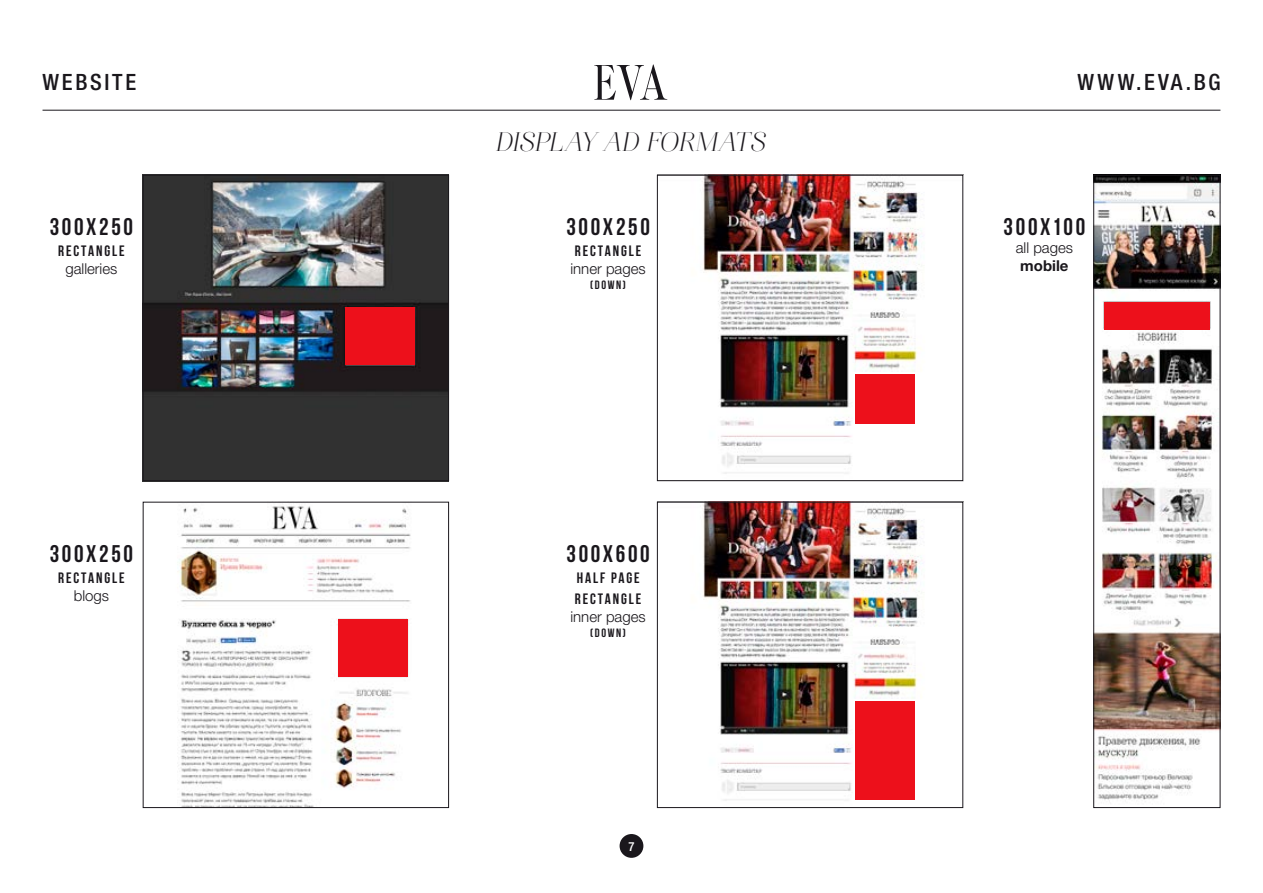
<style>
.page{position:relative;width:1263px;height:893px;background:#fff}
.page>*{position:absolute;margin:0;border:0;box-sizing:border-box;transform-origin:0 0}
.t1{font:27px "Aire Bold Italic Pro";letter-spacing:.015em;color:#1a171c}
.t2{font:700 24px "Bebas Neue";letter-spacing:.115em;color:#1a171c}
.t3{font:500 condensed 22.5px "Helvetica Neue";letter-spacing:.125em;color:#1a171c}
.t4{font:700 15px/21px "Bebas Neue";letter-spacing:.125em;color:#1a171c}
.t5{font:300 15px "Helvetica Neue OT";color:#1a171c}
.t6{font:700 15px "Helvetica Neue OT";color:#1a171c}
.t7{font:500 condensed 12.6px "Helvetica Neue";color:#fff}
.t8{font:700 12px "Bebas Neue";letter-spacing:.13em;color:#1a171c}
</style>
<div class="page">
<hr style="left:43px;top:110px;width:1177px;height:1px;background:#1a171c">
<svg style="left:594px;top:65px;width:73px;height:35px"></svg>
<div style="left:620px;top:834px;width:23px;height:24px;background:#1a171c;border-radius:50%"></div>
<img style="left:702px;top:177px;width:221px;height:297px">
<div style="left:657px;top:175px;width:306px;height:306px;border:1px solid #1a171c"></div>
<img style="left:702px;top:504px;width:221px;height:297px">
<div style="left:657px;top:502px;width:306px;height:306px;border:1px solid #1a171c"></div>
<img style="left:145px;top:177px;width:302px;height:302px">
<div style="left:143px;top:175px;width:306px;height:306px;border:1px solid #1a171c"></div>
<img style="left:177px;top:506px;width:234px;height:300px">
<div style="left:143px;top:502px;width:306px;height:306px;border:1px solid #1a171c"></div>
<div style="left:338px;top:619px;width:70px;height:58px;background:#ed101b"></div>
<div style="left:345px;top:307px;width:70px;height:58px;background:#ed101b"></div>
<div style="left:855px;top:375px;width:59px;height:49px;background:#ed101b"></div>
<div style="left:855px;top:702px;width:59px;height:98px;background:#ed101b"></div>
<img style="left:1095px;top:177px;width:123px;height:625px">
<div style="left:1093px;top:175px;width:127px;height:633px;border:1px solid #1a171c"></div>
<div style="left:1104px;top:302px;width:106px;height:27px;background:#ed101b"></div>
<h3 class="t3" style="left:43px;top:68px;width:95px">WEBSITE</h3>
<h2 class="t2" style="left:50px;top:214px;width:85px">300Х250</h2>
<p class="t4" style="left:58px;top:240px;width:68px">RECTANGLE</p>
<p class="t5" style="left:65px;top:260px;width:53px">galleries</p>
<h2 class="t2" style="left:50px;top:541px;width:85px">300Х250</h2>
<p class="t4" style="left:58px;top:567px;width:68px">RECTANGLE</p>
<p class="t5" style="left:74px;top:587px;width:37px">blogs</p>
<h1 class="t1" style="left:497px;top:126px;width:271px">DISPLAY AD FORMATS</h1>
<h2 class="t2" style="left:566px;top:214px;width:85px">300Х250</h2>
<p class="t4" style="left:575px;top:240px;width:68px">RECTANGLE</p>
<p class="t5" style="left:570px;top:260px;width:77px">inner pages</p>
<p class="t8" style="left:590px;top:278px;width:37px">(DOWN)</p>
<h2 class="t2" style="left:566px;top:541px;width:85px">300Х600</h2>
<p class="t4" style="left:575px;top:567px;width:68px">HALF PAGE<br>RECTANGLE</p>
<p class="t5" style="left:570px;top:608px;width:77px">inner pages</p>
<p class="t8" style="left:590px;top:626px;width:37px">(DOWN)</p>
<p class="t7" style="left:628px;top:839px;width:8px">7</p>
<h3 class="t3" style="left:1077px;top:68px;width:144px">WWW.EVA.BG</h3>
<h2 class="t2" style="left:1003px;top:214px;width:83px">300Х100</h2>
<p class="t5" style="left:1016px;top:239px;width:59px">all pages</p>
<p class="t6" style="left:1020px;top:257px;width:50px">mobile</p>
</div>
